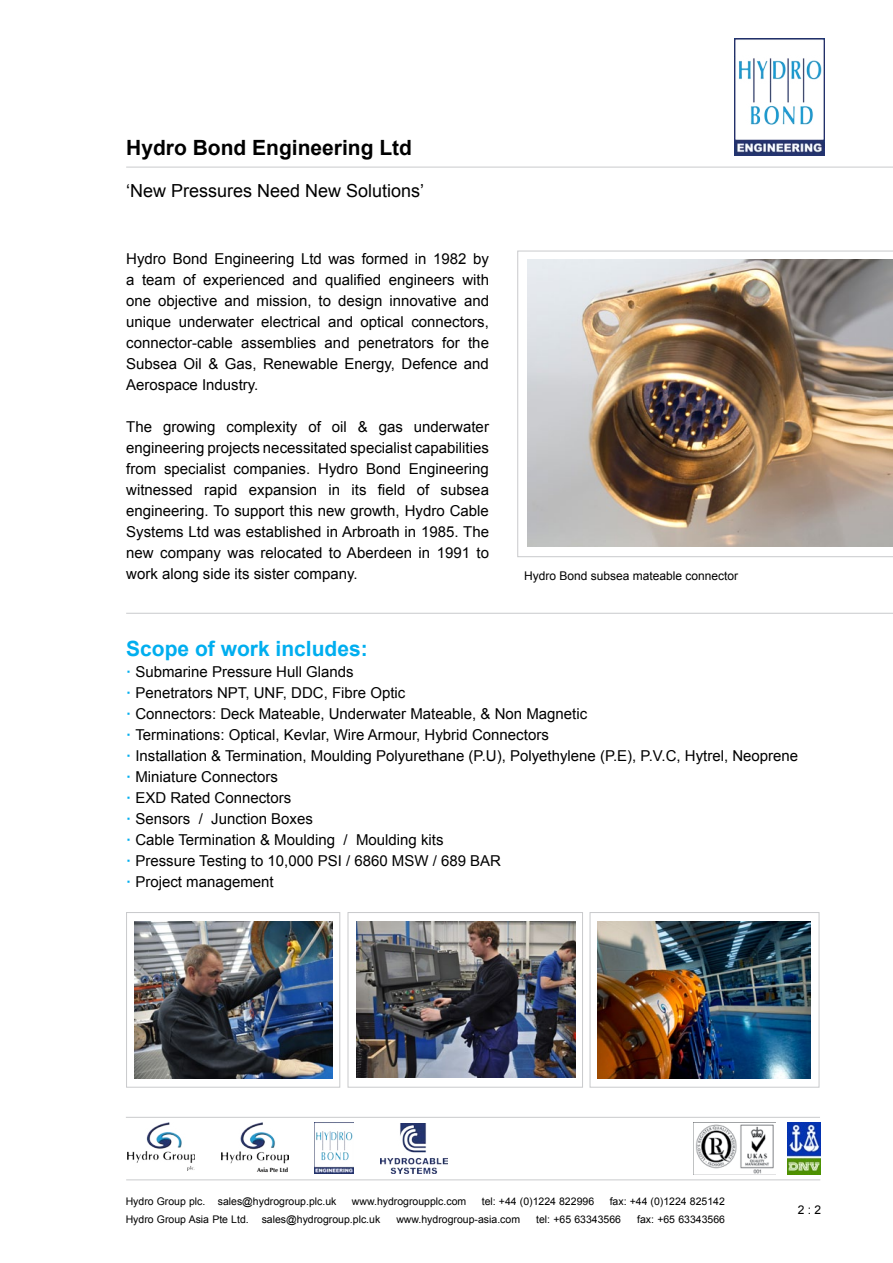
<style>
.page{position:relative;width:893px;height:1263px;background:#fff}
.page>*{position:absolute;margin:0;border:0;box-sizing:border-box;transform-origin:0 0}
.t1{font:700 21px "Arial";color:#000}
.t2{font:700 21px "Arial";color:#00aeef}
.t3{font:18px "Arial";color:#000}
.t4{font:15px/21px "Arial";color:#000;text-align:justify}
.t5{font:12px "Arial";color:#000}
.t6{font:10.5px "Arial";color:#000}
.t7{font:700 6px "Optima";color:#000}
.s1{font-weight:700;color:#00aeef}
</style>
<div class="page">
<hr style="left:126px;top:1179px;width:694px;height:1px;background:#c9cacc">
<hr style="left:126px;top:613px;width:767px;height:1px;background:#c9cacc">
<svg style="left:517px;top:251px;width:376px;height:306px"></svg>
<hr style="left:126px;top:1117px;width:694px;height:1px;background:#c9cacc">
<img style="left:787px;top:1123px;width:33px;height:51px">
<img style="left:693px;top:1123px;width:81px;height:51px">
<hr style="left:126px;top:167px;width:767px;height:1px;background:#c9cacc">
<img style="left:734px;top:38px;width:90px;height:117px">
<div style="left:126px;top:912px;width:214px;height:175px;border:1px solid #c9cacc"></div>
<div style="left:590px;top:912px;width:229px;height:175px;border:1px solid #c9cacc"></div>
<div style="left:348px;top:912px;width:235px;height:175px;border:1px solid #c9cacc"></div>
<img style="left:527px;top:259px;width:366px;height:287px">
<img style="left:356px;top:922px;width:219px;height:156px">
<img style="left:135px;top:922px;width:197px;height:157px">
<img style="left:597px;top:922px;width:213px;height:157px">
<img style="left:380px;top:1123px;width:68px;height:50px">
<img style="left:128px;top:1122px;width:67px;height:49px">
<img style="left:221px;top:1122px;width:68px;height:42px">
<img style="left:315px;top:1131px;width:39px;height:42px">
<h1 class="t1" style="left:126px;top:133px;width:287px">Hydro Bond Engineering Ltd</h1>
<p class="t3" style="left:126px;top:178px;width:300px">‘New Pressures Need New Solutions’</p>
<p class="t4" style="left:126px;top:248px;width:364px">Hydro Bond Engineering Ltd was formed in 1982 by a team of experienced and qualified engineers with one objective and mission, to design innovative and unique underwater electrical and optical connectors, connector-cable assemblies and penetrators for the Subsea Oil &amp; Gas, Renewable Energy, Defence and Aerospace Industry.</p>
<p class="t4" style="left:126px;top:416px;width:364px">The growing complexity of oil &amp; gas underwater engineering projects necessitated specialist capabilities from specialist companies. Hydro Bond Engineering witnessed rapid expansion in its field of subsea engineering. To support this new growth, Hydro Cable Systems Ltd was established in Arbroath in 1985. The new company was relocated to Aberdeen in 1991 to work along side its sister company.</p>
<p class="t5" style="left:524px;top:568px;width:216px">Hydro Bond subsea mateable connector</p>
<h1 class="t2" style="left:126px;top:634px;width:243px">Scope of work includes:</h1>
<p class="t4" style="left:126px;top:661px;width:674px;text-align:left"><span class="s1">·</span> Submarine Pressure Hull Glands<br><span class="s1">·</span> Penetrators NPT, UNF, DDC, Fibre Optic<br><span class="s1">·</span> Connectors: Deck Mateable, Underwater Mateable, &amp; Non Magnetic<br><span class="s1">·</span> Terminations: Optical, Kevlar, Wire Armour, Hybrid Connectors<br><span class="s1">·</span> Installation &amp; Termination, Moulding Polyurethane (P.U), Polyethylene (P.E), P.V.C, Hytrel, Neoprene <span class="s1">·</span> Miniature Connectors<br><span class="s1">·</span> EXD Rated Connectors<br><span class="s1">·</span> Sensors / Junction Boxes<br><span class="s1">·</span> Cable Termination &amp; Moulding / Moulding kits<br><span class="s1">·</span> Pressure Testing to 10,000 PSI / 6860 MSW / 689 BAR<br><span class="s1">·</span> Project management</p>
<p class="t7" style="left:257px;top:1167px;width:33px">Asia Pte Ltd</p>
<p class="t6" style="left:126px;top:1194px;width:212px">Hydro Group plc. sales@hydrogroup.plc.uk</p>
<p class="t6" style="left:352px;top:1194px;width:116px">www.hydrogroupplc.com</p>
<p class="t6" style="left:482px;top:1194px;width:114px">tel: +44 (0)1224 822996</p>
<p class="t6" style="left:610px;top:1194px;width:117px">fax: +44 (0)1224 825142</p>
<p class="t6" style="left:126px;top:1212px;width:256px">Hydro Group Asia Pte Ltd. sales@hydrogroup.plc.uk</p>
<p class="t6" style="left:396px;top:1212px;width:125px">www.hydrogroup-asia.com</p>
<p class="t6" style="left:536px;top:1212px;width:86px">tel: +65 63343566</p>
<p class="t6" style="left:637px;top:1212px;width:89px">fax: +65 63343566</p>
<p class="t5" style="left:798px;top:1202px;width:25px">2 : 2</p>
</div>
